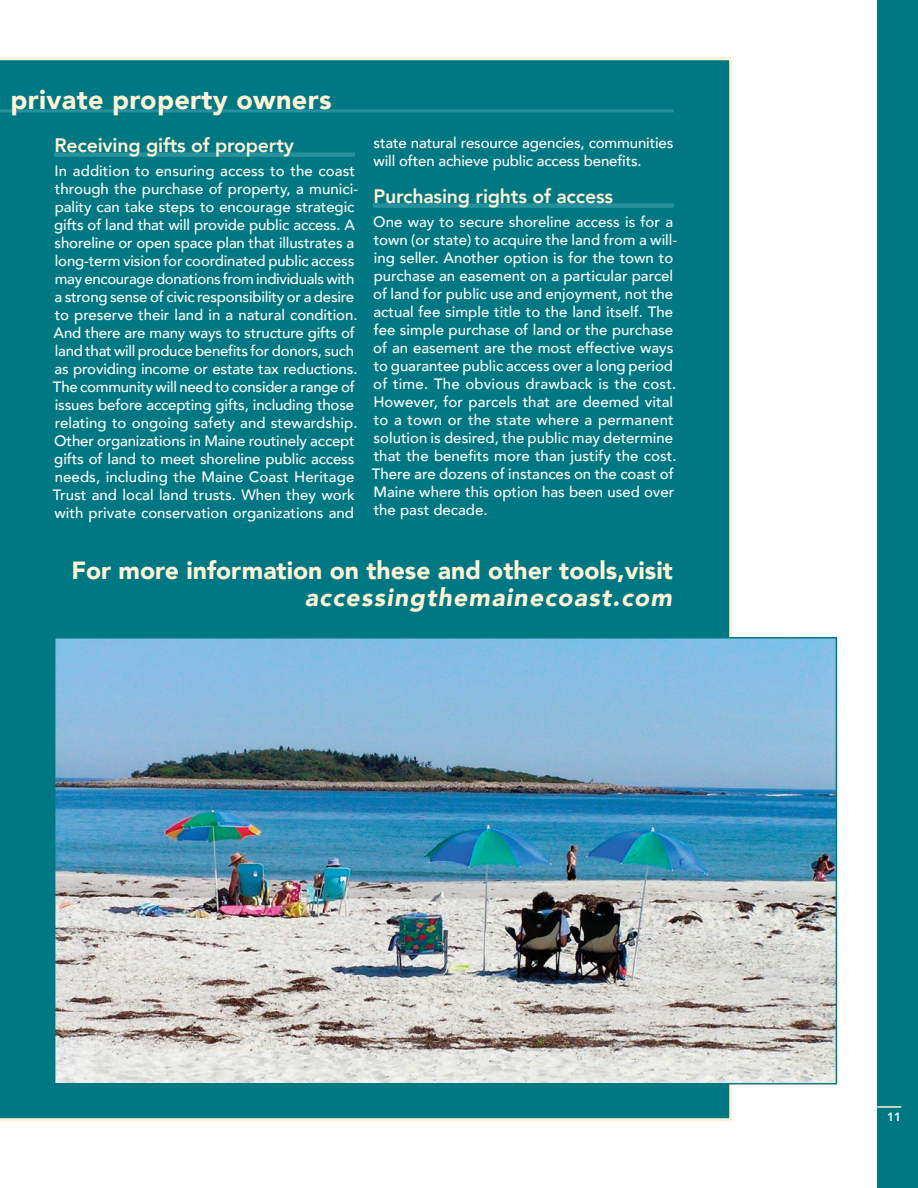
<style>
.page{position:relative;width:918px;height:1188px;background:#fff}
.page>*{position:absolute;margin:0;border:0;box-sizing:border-box;transform-origin:0 0}
.t1{font:900 27px "Avenir";letter-spacing:.01em;color:#fef3d5}
._1_Col_Text__KO{font:900 24.75px/27px "Avenir";color:#fef3d5;text-align:right}
.Paragraph_Heads__KO{font:800 19.5px "Avenir";letter-spacing:-.01em;color:#fef3d5}
._1_Col_Text__KO-2{font:500 15px/18px "Avenir";color:#fff}
.t2{font:800 12px "Avenir";color:#fff}
.s1{font-style:italic}
</style>
<div class="page">
<div style="left:0;top:57px;width:732px;height:1064px;background:#007883"></div>
<div style="left:877px;top:0;width:41px;height:1188px;background:#007883"></div>
<hr style="left:877px;top:1106px;width:24px;height:2px;background:#fef3d5">
<div style="left:54px;top:152px;width:301px;height:5px;background:#26919c"></div>
<div style="left:373px;top:203px;width:301px;height:5px;background:#26919c"></div>
<hr style="left:0;top:109px;width:674px;height:3px;background:#26919c">
<img style="left:57px;top:640px;width:777px;height:442px">
<div style="left:54px;top:637px;width:783px;height:448px;border:2px solid #007883"></div>
<h1 class="t1" style="left:11px;top:77px;width:323px">private property owners</h1>
<p class="Paragraph_Heads__KO" style="left:54px;top:130px;width:241px">Receiving gifts of property</p>
<p class="_1_Col_Text__KO-2" style="left:53px;top:161px;width:307px">In addition to ensuring access to the coast through the purchase of property, a munici&shy;pality can take steps to encourage strategic gifts of land that will provide public access. A shoreline or open space plan that illustrates a long-term vision for coordinated public access may encourage donations from individuals with a strong sense of civic responsibility or a desire to preserve their land in a natural condition.<br>And there are many ways to structure gifts of land that will produce benefits for donors, such as providing income or estate tax reductions.<br>The community will need to consider a range of issues before accepting gifts, including those relating to ongoing safety and stewardship.<br>Other organizations in Maine routinely accept gifts of land to meet shoreline public access needs, including the Maine Coast Heritage Trust and local land trusts. When they work with private conservation organizations and</p>
<p class="_1_Col_Text__KO-2" style="left:374px;top:133px;width:301px">state natural resource agencies, communities will often achieve public access benefits.</p>
<p class="Paragraph_Heads__KO" style="left:373px;top:181px;width:241px">Purchasing rights of access</p>
<p class="_1_Col_Text__KO-2" style="left:372px;top:212px;width:307px">One way to secure shoreline access is for a town (or state) to acquire the land from a will&shy;ing seller. Another option is for the town to purchase an easement on a particular parcel of land for public use and enjoyment, not the actual fee simple title to the land itself. The fee simple purchase of land or the purchase of an easement are the most effective ways to guarantee public access over a long period of time. The obvious drawback is the cost.<br>However, for parcels that are deemed vital to a town or the state where a permanent solution is desired, the public may determine that the benefits more than justify the cost.<br>There are dozens of instances on the coast of Maine where this option has been used over the past decade.</p>
<p class="_1_Col_Text__KO" style="left:71px;top:556px;width:603px">For more information on these and other tools,visit <span class="s1">accessingthemainecoast.com</span></p>
<p class="t2" style="left:887px;top:1108px;width:16px">11</p>
</div>
